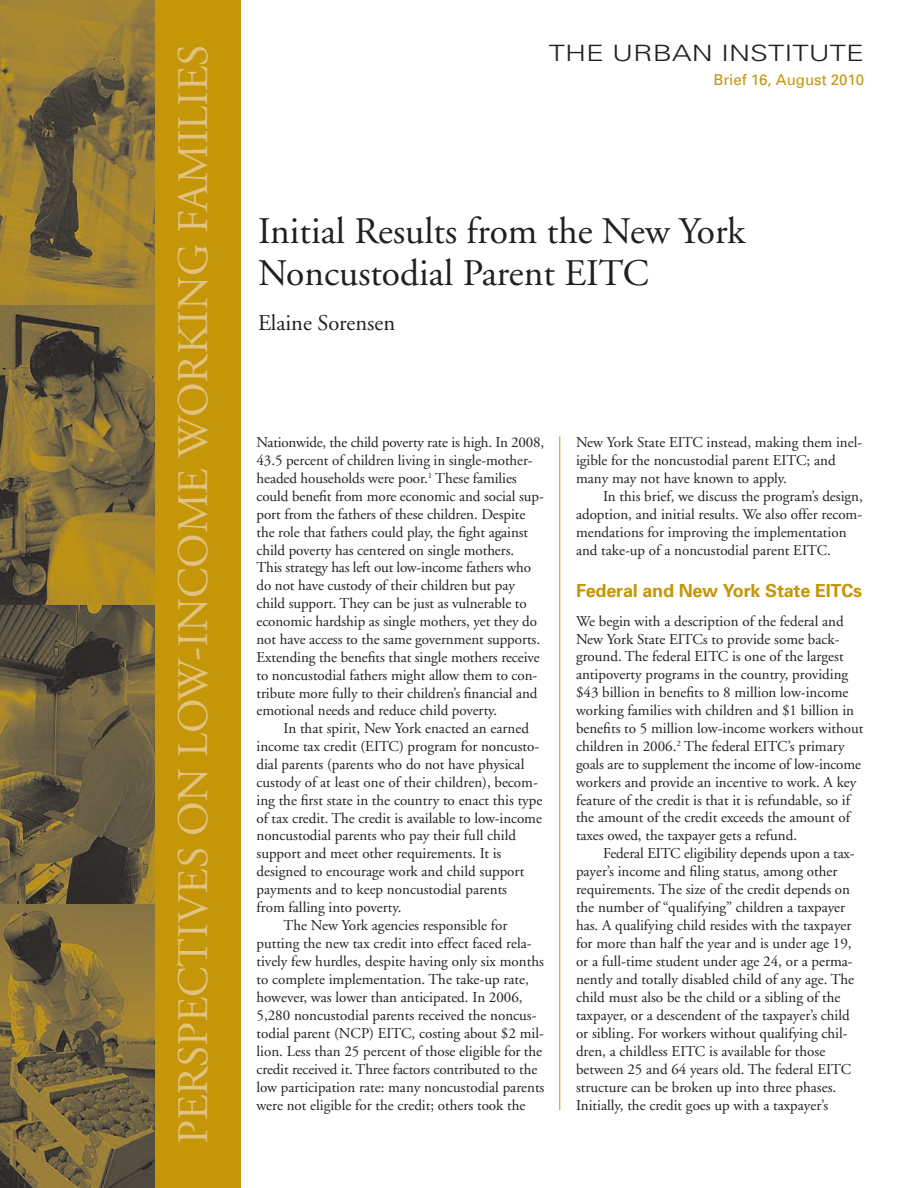
<style>
.page{position:relative;width:918px;height:1188px;background:#fff}
.page>*{position:absolute;margin:0;border:0;box-sizing:border-box;transform-origin:0 0}
.t1{font:43.5px "Adobe Garamond";color:#e2c280}
.t2{font:37.5px/42px "Adobe Garamond";color:#231f20}
.t3{font:300 22.5px "Univers";color:#231f20;scale:1.3 1}
.t4{font:22.5px "Adobe Garamond";color:#231f20}
.t5{font:700 18px "Univers";letter-spacing:-.01em;color:#c49608}
.t6{font:15px/17.9px "Adobe Garamond";color:#231f20}
.t7{font:15px "Univers";color:#c49608}
</style>
<div class="page">
<div style="left:0;top:0;width:240px;height:1188px;background:#c49608"></div>
<hr style="left:559px;top:436px;width:1px;height:674px;background:#c49608">
<img style="left:0;top:903px;width:154px;height:285px">
<img style="left:0;top:604px;width:154px;height:299px">
<img style="left:0;top:304px;width:154px;height:300px">
<img style="left:0;top:0;width:154px;height:304px">
<h1 class="t1" style="left:176px;top:1144px;width:1101px;rotate:-90deg">PERSPECTIVES ON LOW-INCOME WORKING FAMILIES</h1>
<h3 class="t3" style="left:549px;top:44px;width:244px">THE URBAN INSTITUTE</h3>
<p class="t7" style="left:713px;top:74px;width:152px">Brief 16, August 2010</p>
<h2 class="t2" style="left:258px;top:214px;width:489px">Initial Results from the New York<br>Noncustodial Parent EITC</h2>
<h3 class="t4" style="left:258px;top:314px;width:139px">Elaine Sorensen</h3>
<p class="t6" style="left:256px;top:435px;width:289px">Nationwide, the child poverty rate is high. In 2008, 43.5 percent of children living in single-mother&shy;headed households were poor.<sup>1</sup> These families could benefit from more economic and social sup&shy;port from the fathers of these children. Despite the role that fathers could play, the fight against child poverty has centered on single mothers.<br>This strategy has left out low-income fathers who do not have custody of their children but pay child support. They can be just as vulnerable to economic hardship as single mothers, yet they do not have access to the same government supports.<br>Extending the benefits that single mothers receive to noncustodial fathers might allow them to con&shy;tribute more fully to their children’s financial and emotional needs and reduce child poverty.</p>
<p class="t6" style="left:284px;top:721px;width:247px">In that spirit, New York enacted an earned</p>
<p class="t6" style="left:257px;top:739px;width:284px">income tax credit (EITC) program for noncusto-</p>
<p class="t6" style="left:257px;top:757px;width:269px">dial parents (parents who do not have physical</p>
<p class="t6" style="left:257px;top:775px;width:283px">custody of at least one of their children), becom-</p>
<p class="t6" style="left:257px;top:792px;width:287px">ing the first state in the country to enact this type</p>
<p class="t6" style="left:257px;top:810px;width:287px">of tax credit. The credit is available to low-income</p>
<p class="t6" style="left:257px;top:828px;width:261px">noncustodial parents who pay their full child</p>
<p class="t6" style="left:257px;top:846px;width:247px">support and meet other requirements. It is</p>
<p class="t6" style="left:257px;top:864px;width:269px">designed to encourage work and child support</p>
<p class="t6" style="left:257px;top:882px;width:252px">payments and to keep noncustodial parents</p>
<p class="t6" style="left:257px;top:900px;width:147px">from falling into poverty.</p>
<p class="t6" style="left:284px;top:918px;width:225px">The New York agencies responsible for</p>
<p class="t6" style="left:257px;top:936px;width:277px">putting the new tax credit into effect faced rela-</p>
<p class="t6" style="left:257px;top:954px;width:289px">tively few hurdles, despite having only six months</p>
<p class="t6" style="left:257px;top:972px;width:274px">to complete implementation. The take-up rate,</p>
<p class="t6" style="left:257px;top:990px;width:268px">however, was lower than anticipated. In 2006,</p>
<p class="t6" style="left:257px;top:1008px;width:282px">5,280 noncustodial parents received the noncus-</p>
<p class="t6" style="left:257px;top:1026px;width:289px">todial parent (NCP) EITC, costing about $2 mil-</p>
<p class="t6" style="left:257px;top:1044px;width:287px">lion. Less than 25 percent of those eligible for the</p>
<p class="t6" style="left:257px;top:1062px;width:282px">credit received it. Three factors contributed to the</p>
<p class="t6" style="left:257px;top:1080px;width:289px">low participation rate: many noncustodial parents</p>
<p class="t6" style="left:257px;top:1098px;width:271px">were not eligible for the credit; others took the</p>
<p class="t6" style="left:576px;top:435px;width:288px">New York State EITC instead, making them inel&shy;igible for the noncustodial parent EITC; and many may not have known to apply.</p>
<p class="t6" style="left:576px;top:489px;width:288px;text-indent:27px">In this brief, we discuss the program’s design, adoption, and initial results. We also offer recom&shy;mendations for improving the implementation and take-up of a noncustodial parent EITC.</p>
<p class="t5" style="left:576px;top:584px;width:288px">Federal and New York State EITCs</p>
<p class="t6" style="left:576px;top:613px;width:289px">We begin with a description of the federal and New York State EITCs to provide some back&shy;ground. The federal EITC is one of the largest antipoverty programs in the country, providing $43 billion in benefits to 8 million low-income working families with children and $1 billion in benefits to 5 million low-income workers without children in 2006.<sup>2</sup> The federal EITC’s primary goals are to supplement the income of low-income workers and provide an incentive to work. A key feature of the credit is that it is refundable, so if the amount of the credit exceeds the amount of taxes owed, the taxpayer gets a refund.</p>
<p class="t6" style="left:576px;top:846px;width:280px;text-indent:27px">Federal EITC eligibility depends upon a tax&shy;payer’s income and filing status, among other requirements. The size of the credit depends on the number of “qualifying” children a taxpayer has. A qualifying child resides with the taxpayer for more than half the year and is under age 19, or a full-time student under age 24, or a perma&shy;nently and totally disabled child of any age. The child must also be the child or a sibling of the taxpayer, or a descendent of the taxpayer’s child or sibling. For workers without qualifying chil&shy;dren, a childless EITC is available for those between 25 and 64 years old. The federal EITC structure can be broken up into three phases.<br>Initially, the credit goes up with a taxpayer’s</p>
</div>
